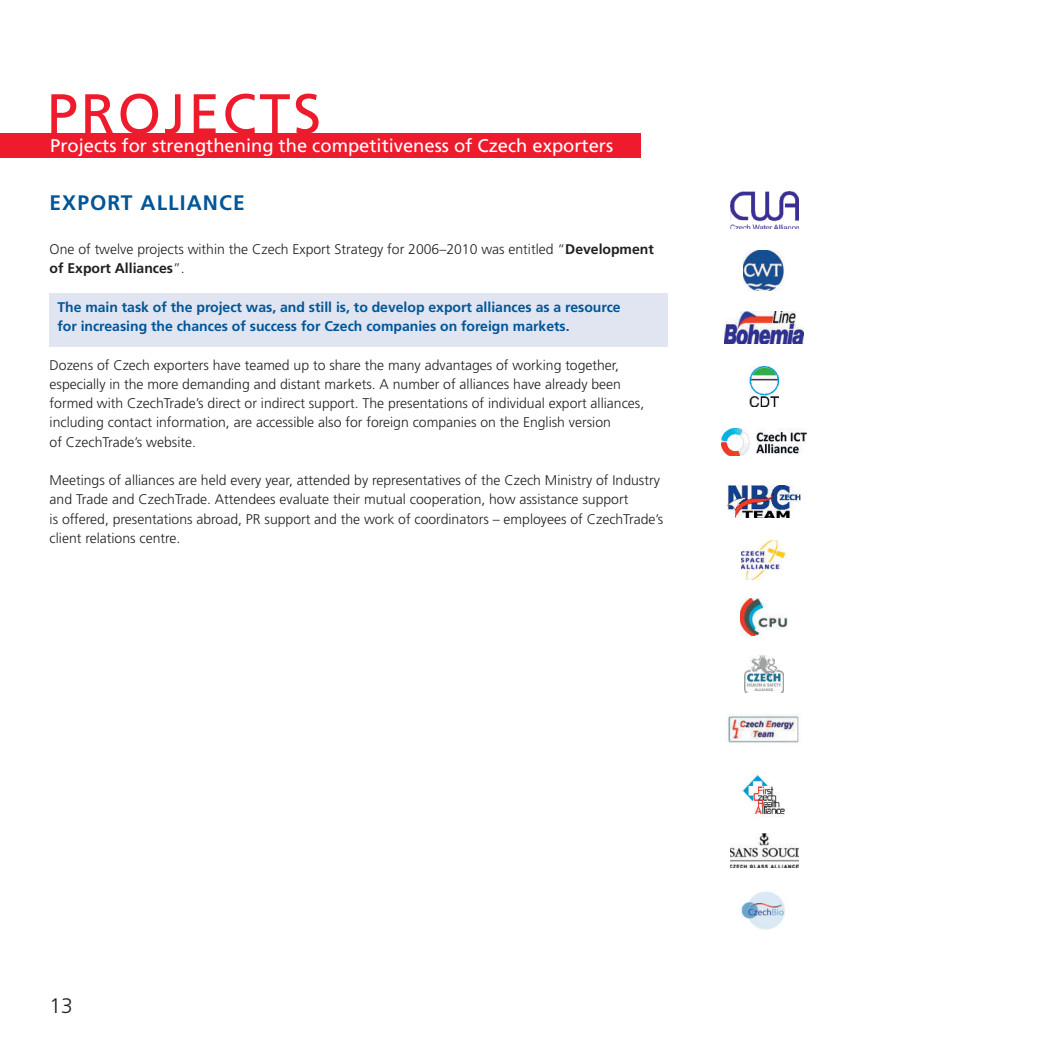
<style>
.page{position:relative;width:1042px;height:1042px;background:#fff}
.page>*{position:absolute;margin:0;border:0;box-sizing:border-box;transform-origin:0 0}
.t1{font:56px "Frutiger CE";letter-spacing:.05em;color:#ee1b2c}
.t2{font:700 21px "Frutiger CE";letter-spacing:.05em;color:#015698}
.t3{font:300 21px "Frutiger CE";color:#231f20}
.t4{font:18.38px "Frutiger CE";color:#fff}
.t5{font:300 14px/19.2px "Frutiger CE";color:#231f20}
.t6{font:700 14px/19.2px "Frutiger CE";color:#015698}
.s1{font-weight:700}
</style>
<div class="page">
<div style="left:50px;top:293px;width:618px;height:53px;background:#e0e5f1"></div>
<div style="left:0;top:133px;width:640px;height:25px;background:#ee1b2c"></div>
<img style="left:742px;top:775px;width:43px;height:42px">
<img style="left:730px;top:192px;width:68px;height:37px">
<img style="left:743px;top:250px;width:41px;height:40px">
<img style="left:725px;top:311px;width:78px;height:32px">
<img style="left:749px;top:366px;width:29px;height:40px">
<img style="left:722px;top:429px;width:84px;height:27px">
<img style="left:728px;top:485px;width:72px;height:32px">
<img style="left:741px;top:540px;width:45px;height:40px">
<img style="left:740px;top:598px;width:47px;height:37px">
<img style="left:744px;top:656px;width:39px;height:37px">
<img style="left:727px;top:714px;width:72px;height:29px">
<img style="left:730px;top:833px;width:68px;height:34px">
<img style="left:741px;top:891px;width:44px;height:39px">
<h1 class="t1" style="left:47px;top:91px;width:276px">PROJECTS</h1>
<h3 class="t4" style="left:50px;top:138px;width:564px">Projects for strengthening the competitiveness of Czech exporters</h3>
<h2 class="t2" style="left:50px;top:195px;width:197px">EXPORT ALLIANCE</h2>
<p class="t5" style="left:50px;top:241px;width:606px">One of twelve projects within the Czech Export Strategy for 2006–2010 was entitled “<span class="s1">Development of Export Alliances</span>”.</p>
<p class="t6" style="left:57px;top:298px;width:565px">The main task of the project was, and still is, to develop export alliances as a resource for increasing the chances of success for Czech companies on foreign markets.</p>
<p class="t5" style="left:50px;top:356px;width:596px">Dozens of Czech exporters have teamed up to share the many advantages of working together, especially in the more demanding and distant markets. A number of alliances have already been formed with CzechTrade’s direct or indirect support. The presentations of individual export alliances, including contact information, are accessible also for foreign companies on the English version<br>of CzechTrade’s website.</p>
<p class="t5" style="left:50px;top:472px;width:615px">Meetings of alliances are held every year, attended by representatives of the Czech Ministry of Industry and Trade and CzechTrade. Attendees evaluate their mutual cooperation, how assistance support<br>is offered, presentations abroad, PR support and the work of coordinators – employees of CzechTrade’s client relations centre.</p>
<h2 class="t3" style="left:50px;top:997px;width:25px">13</h2>
</div>
